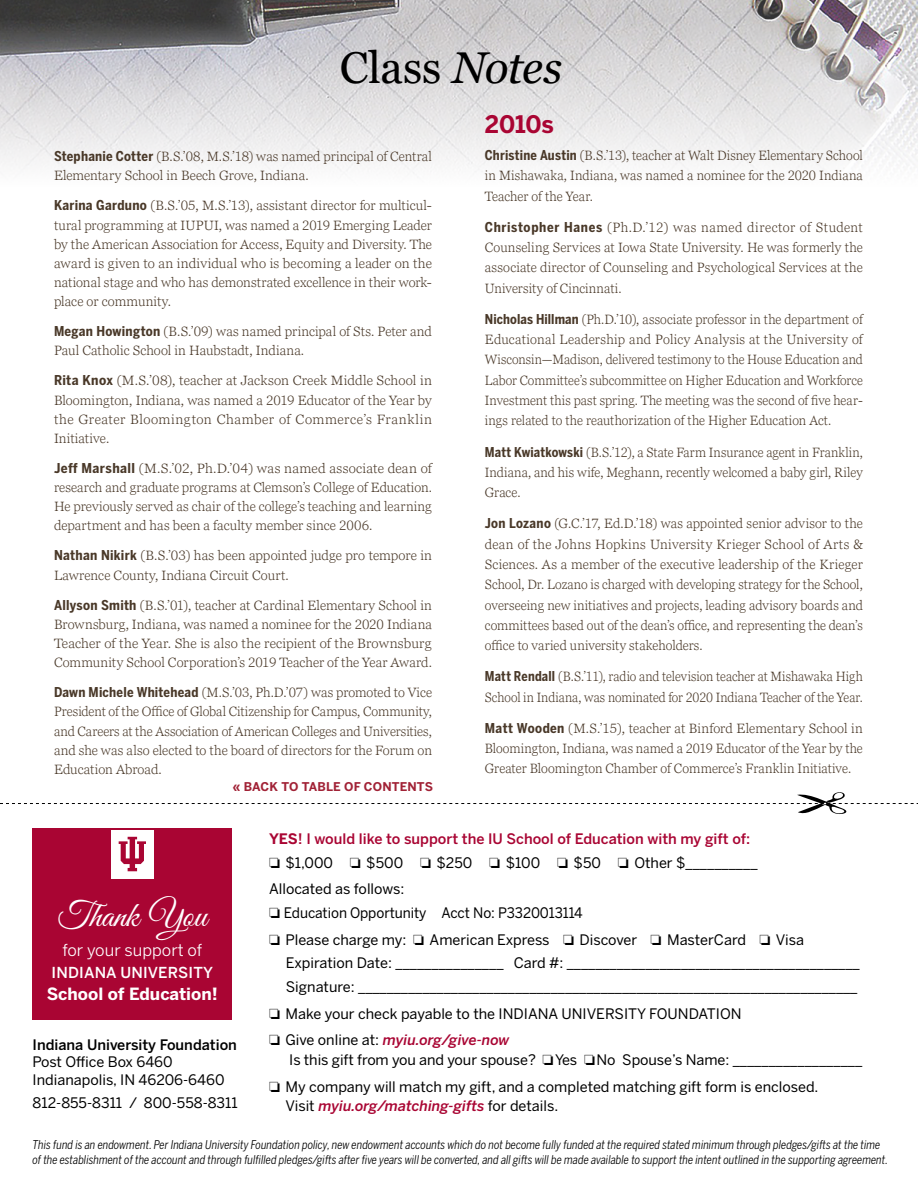
<style>
.page{position:relative;width:918px;height:1188px;background:#fff}
.page>*{position:absolute;margin:0;border:0;box-sizing:border-box;transform-origin:0 0}
.t1{font:44.55px "Georgia Pro";letter-spacing:-.005em;color:#000}
.t2{font:35.55px "Great Vibes";color:#fff}
.t3{font:700 24px "Benton Sans";letter-spacing:-.005em;color:#a90533}
.t4{font:700 16.8px "Benton Sans";color:#fff}
.t5{font:16.35px "Benton Sans";color:#fff}
.t6{font:500 15px "Benton Sans";letter-spacing:.01em;color:#fff}
.t7{font:14.4px/23.7px "Benton Sans";color:#000}
.t8{font:500 14.4px "Benton Sans";color:#a90533}
.t9{font:14.4px "Benton Sans";color:#000;scale:.95 1}
.t10{font:500 14.4px "Benton Sans";color:#000}
.t11{font:300 13.5px/19.2px "Georgia Pro";letter-spacing:.005em;color:#493828;text-align:justify}
.t12{font:300 13.5px/20.2px "Georgia Pro";letter-spacing:.005em;color:#493828;text-align:justify;scale:.96 1}
.t13{font:300 13.5px/20.2px "Georgia Pro";letter-spacing:.005em;color:#493828;text-align:justify;scale:.95 1}
.t14{font:300 13.5px/20.2px "Georgia Pro";letter-spacing:.005em;color:#493828;scale:.94 1}
.t15{font:italic 12px/15px "Benton Sans Cond";color:#000;scale:.95 1}
.t16{font:700 12px "Benton Sans";letter-spacing:.01em;color:#a12236}
.t17{font:12px "Benton Sans Cond";letter-spacing:.11em;color:#000}
.s1{font-style:italic}
.s2{font-family:"Benton Sans Cond";font-weight:700}
.s3{font-weight:700}
.s4{font-weight:500;font-style:italic;color:#a90533}
.s5{font-family:"Cabin Sketch";font-size:21px;color:#939598}
.s6{font-weight:300}
</style>
<div class="page">
<img style="left:0;top:0;width:918px;height:173px">
<div style="left:33px;top:828px;width:199px;height:192px;background:#a90533"></div>
<div style="left:111px;top:830px;width:42px;height:49px;background:#fff"></div>
<svg style="left:119px;top:837px;width:27px;height:34px"></svg>
<svg style="left:0;top:792px;width:918px;height:22px"></svg>
<h1 class="t1" style="left:340px;top:42px;width:224px">Class <span class="s1">Notes</span></h1>
<h3 class="t3" style="left:485px;top:109px;width:71px">2010s</h3>
<p class="t12" style="left:485px;top:146px;width:395px"><span class="s2">Christine Austin</span> (B.S.’13), teacher at Walt Disney Elementary School in Mishawaka, Indiana, was named a nominee for the 2020 Indiana Teacher of the Year.</p>
<p class="t11" style="left:485px;top:218px;width:380px;line-height:20.2px"><span class="s2">Christopher Hanes</span> (Ph.D.’12) was named director of Student Counseling Services at Iowa State University. He was formerly the associate director of Counseling and Psychological Services at the University of Cincinnati.</p>
<p class="t12" style="left:485px;top:310px;width:395px"><span class="s2">Nicholas Hillman</span> (Ph.D.’10), associate professor in the department of Educational Leadership and Policy Analysis at the University of Wisconsin—Madison, delivered testimony to the House Education and Labor Committee’s subcommittee on Higher Education and Workforce Investment this past spring. The meeting was the second of five hear&shy;ings related to the reauthorization of the Higher Education Act.</p>
<p class="t13" style="left:485px;top:442px;width:399px"><span class="s2">Matt Kwiatkowski</span> (B.S.’12), a State Farm Insurance agent in Franklin, Indiana, and his wife, Meghann, recently welcomed a baby girl, Riley Grace.</p>
<p class="t11" style="left:485px;top:514px;width:380px;line-height:20.2px"><span class="s2">Jon Lozano</span> (G.C.’17, Ed.D.’18) was appointed senior advisor to the dean of the Johns Hopkins University Krieger School of Arts &amp; Sciences. As a member of the executive leadership of the Krieger School, Dr. Lozano is charged with developing strategy for the School, overseeing new initiatives and projects, leading advisory boards and committees based out of the dean’s office, and representing the dean’s office to varied university stakeholders.</p>
<p class="t14" style="left:485px;top:667px;width:404px"><span class="s2">Matt Rendall</span> (B.S.’11), radio and television teacher at Mishawaka High<br>School in Indiana, was nominated for 2020 Indiana Teacher of the Year.</p>
<p class="t11" style="left:485px;top:718px;width:379px;line-height:20.2px"><span class="s2">Matt Wooden</span> (M.S.’15), teacher at Binford Elementary School in Bloomington, Indiana, was named a 2019 Educator of the Year by the Greater Bloomington Chamber of Commerce’s Franklin Initiative.</p>
<p class="t11" style="left:54px;top:147px;width:380px"><span class="s2">Stephanie Cotter</span> (B.S.’08, M.S.’18) was named principal of Central<br>Elementary School in Beech Grove, Indiana.</p>
<p class="t11" style="left:54px;top:197px;width:380px"><span class="s2">Karina Garduno</span> (B.S.’05, M.S.’13), assistant director for multicul&shy;tural programming at IUPUI, was named a 2019 Emerging Leader by the American Association for Access, Equity and Diversity. The award is given to an individual who is becoming a leader on the national stage and who has demonstrated excellence in their work&shy;place or community.</p>
<p class="t11" style="left:54px;top:323px;width:380px"><span class="s2">Megan Howington</span> (B.S.’09) was named principal of Sts. Peter and<br>Paul Catholic School in Haubstadt, Indiana.</p>
<p class="t11" style="left:54px;top:372px;width:380px"><span class="s2">Rita Knox</span> (M.S.’08), teacher at Jackson Creek Middle School in Bloomington, Indiana, was named a 2019 Educator of the Year by the Greater Bloomington Chamber of Commerce’s Franklin Initiative.</p>
<p class="t11" style="left:54px;top:459px;width:380px"><span class="s2">Jeff Marshall</span> (M.S.’02, Ph.D.’04) was named associate dean of research and graduate programs at Clemson’s College of Education.<br>He previously served as chair of the college’s teaching and learning department and has been a faculty member since 2006.</p>
<p class="t11" style="left:54px;top:547px;width:379px"><span class="s2">Nathan Nikirk</span> (B.S.’03) has been appointed judge pro tempore in<br>Lawrence County, Indiana Circuit Court.</p>
<p class="t11" style="left:54px;top:596px;width:380px"><span class="s2">Allyson Smith</span> (B.S.’01), teacher at Cardinal Elementary School in Brownsburg, Indiana, was named a nominee for the 2020 Indiana Teacher of the Year. She is also the recipient of the Brownsburg Community School Corporation’s 2019 Teacher of the Year Award.</p>
<p class="t11" style="left:54px;top:683px;width:380px"><span class="s2">Dawn Michele Whitehead</span> (M.S.’03, Ph.D.’07) was promoted to Vice President of the Office of Global Citizenship for Campus, Community, and Careers at the Association of American Colleges and Universities, and she was also elected to the board of directors for the Forum on Education Abroad.</p>
<p class="t16" style="left:233px;top:779px;width:202px">« BACK TO TABLE OF CONTENTS</p>
<h2 class="t2" style="left:57px;top:896px;width:151px">Thank You</h2>
<p class="t5" style="left:62px;top:941px;width:141px">for your support of</p>
<p class="t6" style="left:52px;top:963px;width:163px">INDIANA UNIVERSITY</p>
<p class="t4" style="left:47px;top:983px;width:172px">School of Education!</p>
<p class="t10" style="left:33px;top:1036px;width:206px">Indiana University Foundation</p>
<p class="t7" style="left:33px;top:1054px;width:194px;line-height:17.2px">Post Office Box 6460<br>Indianapolis, IN 46206-6460</p>
<p class="t7" style="left:33px;top:1091px;width:207px">812-855-8311 / 800-558-8311</p>
<p class="t8" style="left:269px;top:830px;width:483px"><span class="s3">YES</span>! I would like to support the IU School of Education with my gift of:</p>
<p class="t7" style="left:269px;top:849px;width:490px;line-height:26.7px">□ $1,000 □ $500 □ $250 □ $100 □ $50 □ Other $__________<br>Allocated as follows:</p>
<p class="t9" style="left:269px;top:904px;width:332px">□ Education Opportunity Acct No: P3320013114</p>
<p class="t7" style="left:286px;top:928px;width:575px;text-indent:-17px">□ Please charge my: □ American Express □ Discover □ MasterCard □ Visa<br>Expiration Date: _______________ Card #: _________________________________________<br>Signature: ______________________________________________________________________</p>
<p class="t7" style="left:269px;top:1002px;width:474px">□ Make your check payable to the INDIANA UNIVERSITY FOUNDATION</p>
<p class="t7" style="left:289px;top:1031px;width:575px;line-height:19.5px;text-indent:-20px">□ Give online at: <span class="s4">myiu.org/give-now<br></span>Is this gift from you and your spouse? □Yes □No Spouse’s Name: __________________</p>
<p class="t7" style="left:285px;top:1077px;width:535px;line-height:19.5px;text-indent:-16px">□ My company will match my gift, and a completed matching gift form is enclosed.<br>Visit <span class="s4">myiu.org/matching-gifts</span> for details.</p>
<p class="t15" style="left:33px;top:1138px;width:902px">This fund is an endowment. Per Indiana University Foundation policy, new endowment accounts which do not become fully funded at the required stated minimum through pledges/gifts at the time of the establishment of the account and through fulfilled pledges/gifts after five years will be converted, and all gifts will be made available to support the intent outlined in the supporting agreement.</p>
<p class="t17" style="left:35px;top:1151px;width:189px"><span class="s5">22</span> <span class="s3">FALL 2019</span> <span class="s6">|</span> CHALKBOARD</p>
</div>
